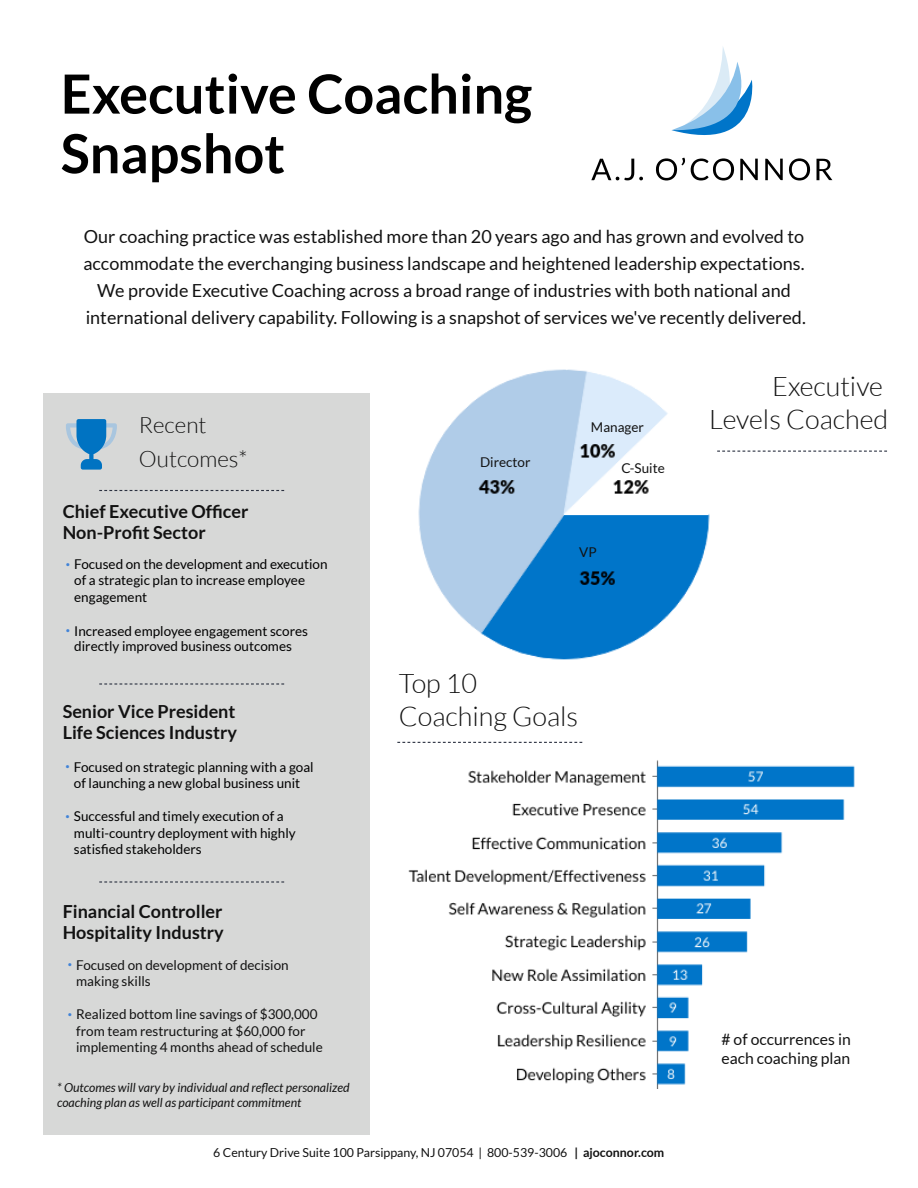
<style>
.page{position:relative;width:918px;height:1188px;background:#fff}
.page>*{position:absolute;margin:0;border:0;box-sizing:border-box;transform-origin:0 0}
.t1{font:700 54px/59.7px "Lato";color:#000}
.t2{font:300 27px/32.7px "Lato";color:#121212;text-align:right}
.t3{font:300 22.5px/33.8px "Lato";color:#121212}
.t4{font:18px/27px "Lato";color:#121212;text-align:center}
.t5{font:700 18px/21.3px "Lato";color:#121212}
.t6{font:15.75px/19.2px "Lato";color:#121212}
.t7{font:13.5px/16.4px "Lato";color:#000}
.t8{font:13.5px/16.4px "Lato";color:#121212}
.t9{font:italic 12.3px/14.7px "Lato";color:#121212}
.t10{font:12.3px "Lato";color:#121212}
.t11{font:12.15px "Arial";color:#4183d7}
.s1{font-weight:700}
</style>
<div class="page">
<svg style="left:591px;top:47px;width:241px;height:133px"></svg>
<svg style="left:757px;top:451px;width:130px;height:1px"></svg>
<img style="left:418px;top:369px;width:338px;height:291px">
<img style="left:397px;top:742px;width:458px;height:347px">
<div style="left:43px;top:393px;width:327px;height:741px;background:#d7d8d7"></div>
<svg style="left:99px;top:490px;width:185px;height:1px"></svg>
<svg style="left:66px;top:419px;width:51px;height:51px"></svg>
<svg style="left:99px;top:881px;width:185px;height:2px"></svg>
<svg style="left:99px;top:683px;width:185px;height:2px"></svg>
<h1 class="t1" style="left:61px;top:63px;width:473px">Executive Coaching<br>Snapshot</h1>
<p class="t4" style="left:83px;top:223px;width:724px">Our coaching practice was established more than 20 years ago and has grown and evolved to accommodate the everchanging business landscape and heightened leadership expectations.<br>We provide Executive Coaching across a broad range of industries with both national and international delivery capability. Following is a snapshot of services we've recently delivered.</p>
<p class="t3" style="left:139px;top:409px;width:110px">Recent<br>Outcomes*</p>
<p class="t5" style="left:63px;top:501px;width:187px">Chief Executive Offi cer<br>Non-Profit Sector</p>
<p class="t7" style="left:74px;top:557px;width:255px">Focused on the development and execution of a strategic plan to increase employee engagement</p>
<p class="t11" style="left:66px;top:558px;width:6px">•</p>
<p class="t7" style="left:74px;top:624px;width:235px;line-height:15.8px">Increased employee engagement scores directly improved business outcomes</p>
<p class="t11" style="left:66px;top:624px;width:6px">•</p>
<p class="t5" style="left:63px;top:702px;width:176px">Senior Vice President<br>Life Sciences Industry</p>
<p class="t7" style="left:74px;top:760px;width:241px;line-height:15.8px">Focused on strategic planning with a goal of launching a new global business unit</p>
<p class="t11" style="left:66px;top:760px;width:6px">•</p>
<p class="t7" style="left:74px;top:809px;width:223px">Successful and timely execution of a multi-country deployment with highly satisfied stakeholders</p>
<p class="t11" style="left:66px;top:810px;width:6px">•</p>
<p class="t5" style="left:63px;top:902px;width:163px">Financial Controller<br>Hospitality Industry</p>
<p class="t8" style="left:76px;top:958px;width:214px;line-height:15.8px">Focused on development of decision making skills</p>
<p class="t11" style="left:68px;top:958px;width:6px">•</p>
<p class="t8" style="left:76px;top:1007px;width:248px">Realized bottom line savings of $300,000 from team restructuring at $60,000 for implementing 4 months ahead of schedule</p>
<p class="t11" style="left:68px;top:1008px;width:6px">•</p>
<p class="t9" style="left:57px;top:1081px;width:294px">* Outcomes will vary by individual and reflect personalized coaching plan as well as participant commitment</p>
<p class="t8" style="left:480px;top:455px;width:52px">Director</p>
<p class="t8" style="left:591px;top:420px;width:55px">Manager</p>
<p class="t8" style="left:622px;top:460px;width:45px">C-Suite</p>
<p class="t8" style="left:579px;top:545px;width:19px">VP</p>
<h2 class="t2" style="left:399px;top:668px;width:181px;text-align:left">Top 10<br>Coaching Goals</h2>
<p class="t10" style="left:213px;top:1144px;width:453px">6 Century Drive Suite 100 Parsippany, NJ 07054 | 800-539-3006 <span class="s1">| ajoconnor.com</span></p>
<h2 class="t2" style="left:709px;top:371px;width:181px">Executive<br>Levels Coached</h2>
<p class="t6" style="left:721px;top:1029px;width:131px"># of occurrences in each coaching plan</p>
</div>
